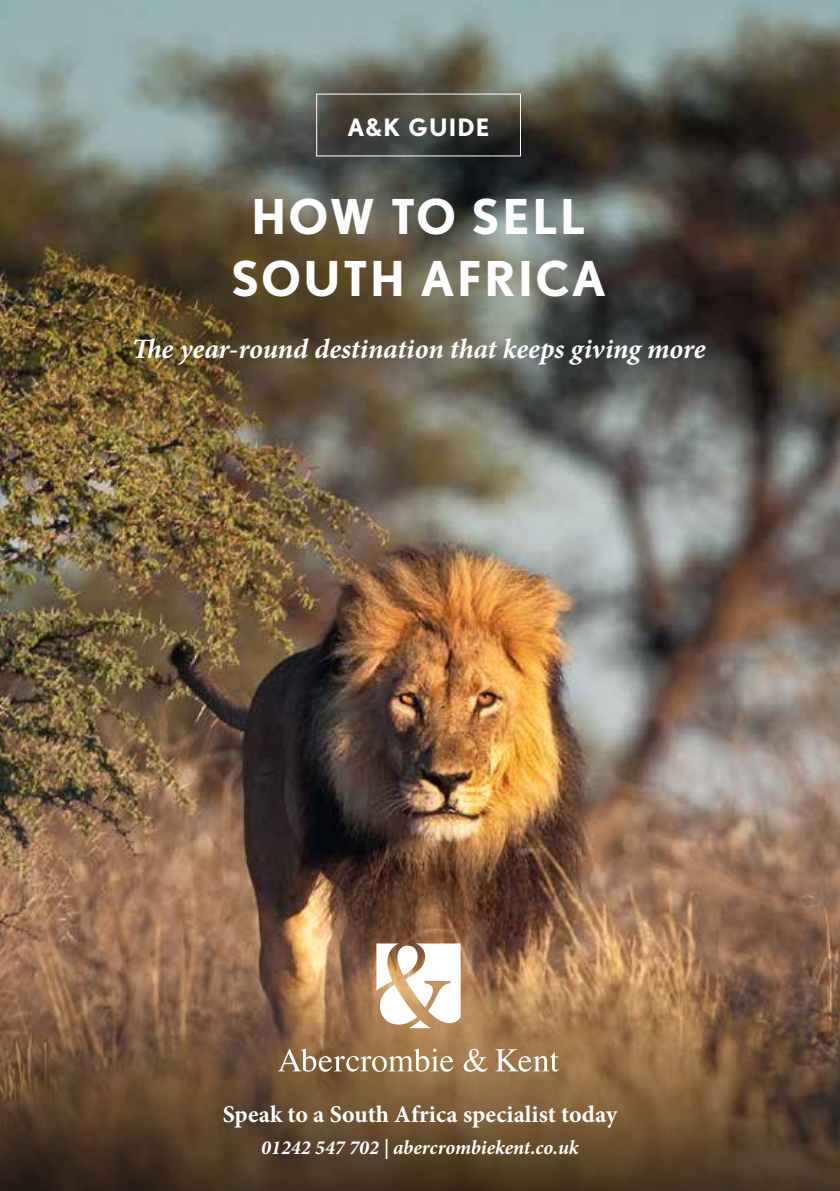
<style>
.page{position:relative;width:840px;height:1191px;background:#fff}
.page>*{position:absolute;margin:0;border:0;box-sizing:border-box;transform-origin:0 0}
.t1{font:700 48px/61.6px "Nobel";letter-spacing:.05em;color:#fff;text-align:center}
.t2{font:italic 700 28px "Minion Pro";letter-spacing:-.005em;color:#fff}
.t3{font:700 24px "Minion Pro";color:#fff}
.t4{font:700 24px "Nobel";letter-spacing:.05em;color:#fff}
.t5{font:italic 700 20px "Minion Pro";color:#fff}
</style>
<div class="page">
<img style="left:0;top:0;width:839px;height:931px">
<svg style="left:0;top:931px;width:839px;height:260px;background:#79593d"></svg>
<svg style="left:278px;top:1048px;width:175px;height:23px"></svg>
<svg style="left:463px;top:1048px;width:24px;height:23px"></svg>
<svg style="left:495px;top:1049px;width:63px;height:22px"></svg>
<svg style="left:376px;top:943px;width:84px;height:85px"></svg>
<p class="t4" style="left:347px;top:113px;width:143px">A&amp;K GUIDE</p>
<h1 class="t1" style="left:231px;top:185px;width:376px">HOW TO SELL<br>SOUTH AFRICA</h1>
<p class="t2" style="left:132px;top:329px;width:575px">The year-round destination that keeps giving more</p>
<p class="t3" style="left:223px;top:1097px;width:396px">Speak to a South Africa specialist today</p>
<p class="t5" style="left:261px;top:1133px;width:319px">01242 547 702 | abercrombiekent.co.uk</p>
</div>
